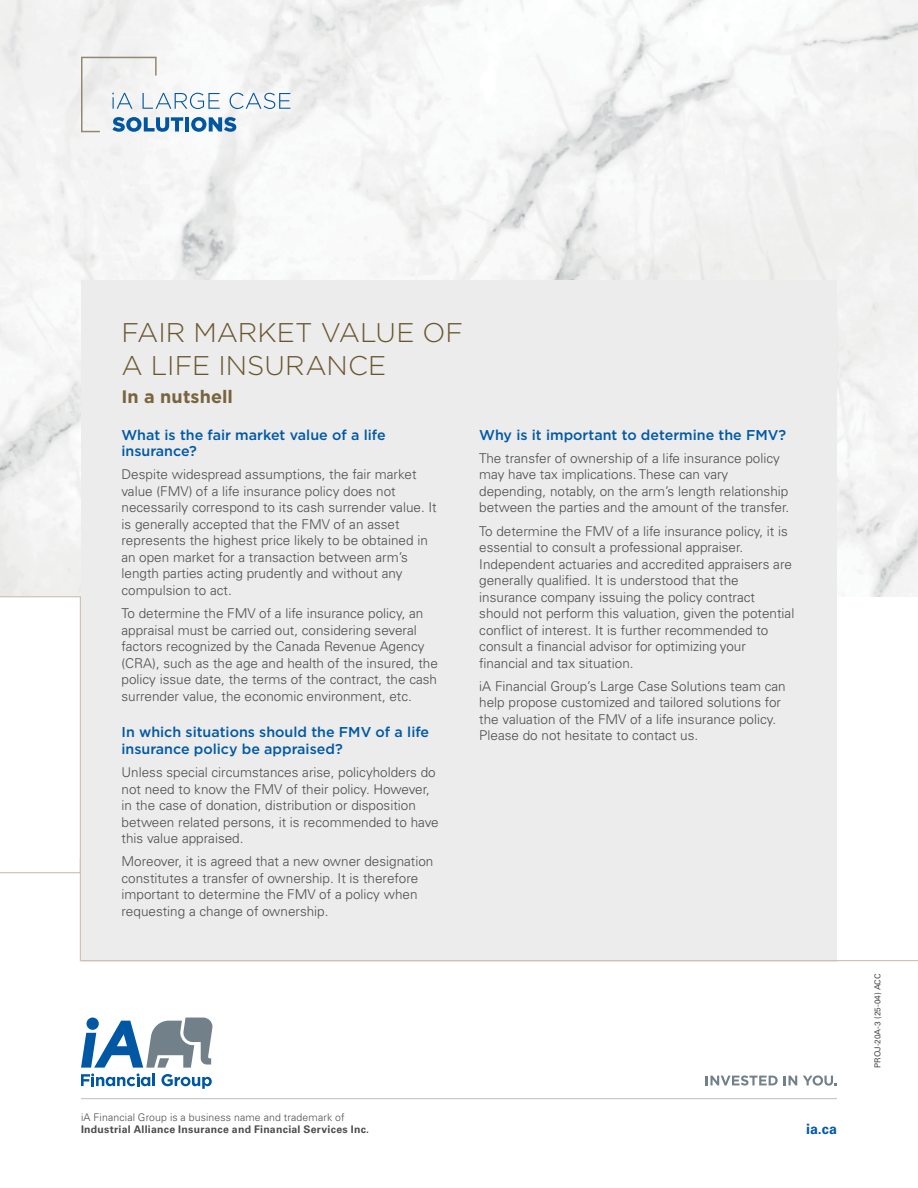
<style>
.page{position:relative;width:918px;height:1188px;background:#fff}
.page>*{position:absolute;margin:0;border:0;box-sizing:border-box;transform-origin:0 0}
.t1{font:300 27px/33px "Gotham";color:#69552c}
.t2{font:700 18px "Gotham";letter-spacing:.005em;color:#78643e}
.t3{font:500 14.25px/16.5px "Gotham";color:#0058a4}
.t4{font:700 14.25px "Univers LT Pro 65";color:#0058a4}
.t5{font:300 13.5px/16.5px "Univers LT Pro 45";color:#4d4d4f}
.t6{font:700 10.5px/12.8px "Univers LT Pro 65";letter-spacing:.025em;color:#4d4d4f}
.t7{font:8.25px "Univers LT Pro 55 Roman";color:#4d4d4f}
.s1{font-family:"Univers LT Pro 45";font-weight:300}
</style>
<div class="page">
<img style="left:0;top:0;width:918px;height:596px">
<div style="left:81px;top:280px;width:756px;height:681px;background:#ebeceb"></div>
<svg style="left:0;top:596px;width:81px;height:277px"></svg>
<hr style="left:81px;top:960px;width:837px;height:1px;background:#cec2b4">
<svg style="left:81px;top:57px;width:209px;height:75px"></svg>
<svg style="left:81px;top:1018px;width:131px;height:71px"></svg>
<hr style="left:80px;top:859px;width:1px;height:102px;background:#cec2b4">
<svg style="left:706px;top:1075px;width:72px;height:11px"></svg>
<svg style="left:784px;top:1076px;width:13px;height:9px"></svg>
<svg style="left:803px;top:1075px;width:34px;height:11px"></svg>
<hr style="left:81px;top:1098px;width:756px;height:1px;background:#bcbec0">
<h1 class="t1" style="left:122px;top:315px;width:343px">FAIR MARKET VALUE OF<br>A LIFE INSURANCE</h1>
<h1 class="t2" style="left:122px;top:385px;width:113px">In a nutshell</h1>
<h3 class="t3" style="left:122px;top:426px;width:266px">What is the fair market value of a life insurance?</h3>
<p class="t5" style="left:122px;top:466px;width:317px">Despite widespread assumptions, the fair market value (FMV) of a life insurance policy does not necessarily correspond to its cash surrender value. It is generally accepted that the FMV of an asset represents the highest price likely to be obtained in an open market for a transaction between arm’s length parties acting prudently and without any compulsion to act.</p>
<p class="t5" style="left:122px;top:605px;width:318px">To determine the FMV of a life insurance policy, an appraisal must be carried out, considering several factors recognized by the Canada Revenue Agency (CRA), such as the age and health of the insured, the policy issue date, the terms of the contract, the cash surrender value, the economic environment, etc.</p>
<h3 class="t3" style="left:122px;top:724px;width:309px">In which situations should the FMV of a life insurance policy be appraised?</h3>
<p class="t5" style="left:122px;top:764px;width:319px">Unless special circumstances arise, policyholders do not need to know the FMV of their policy. However, in the case of donation, distribution or disposition between related persons, it is recommended to have this value appraised.</p>
<p class="t5" style="left:122px;top:853px;width:313px">Moreover, it is agreed that a new owner designation constitutes a transfer of ownership. It is therefore important to determine the FMV of a policy when requesting a change of ownership.</p>
<h3 class="t3" style="left:479px;top:426px;width:309px">Why is it important to determine the FMV?</h3>
<p class="t5" style="left:479px;top:450px;width:312px">The transfer of ownership of a life insurance policy may have tax implications. These can vary depending, notably, on the arm’s length relationship between the parties and the amount of the transfer.</p>
<p class="t5" style="left:479px;top:522px;width:317px">To determine the FMV of a life insurance policy, it is essential to consult a professional appraiser.<br>Independent actuaries and accredited appraisers are generally qualified. It is understood that the insurance company issuing the policy contract should not perform this valuation, given the potential conflict of interest. It is further recommended to consult a financial advisor for optimizing your financial and tax situation.</p>
<p class="t5" style="left:479px;top:678px;width:308px">iA Financial Group’s Large Case Solutions team can help propose customized and tailored solutions for the valuation of the FMV of a life insurance policy.<br>Please do not hesitate to contact us.</p>
<p class="t6" style="left:81px;top:1110px;width:290px"><span class="s1">iA Financial Group is a business name and trademark of<br></span>Industrial Alliance Insurance and Financial Services Inc.</p>
<p class="t4" style="left:806px;top:1119px;width:32px">ia.ca</p>
<p class="t7" style="left:872px;top:1068px;width:96px;rotate:-90deg">PROJ-20A-3 (25-04) ACC</p>
</div>
